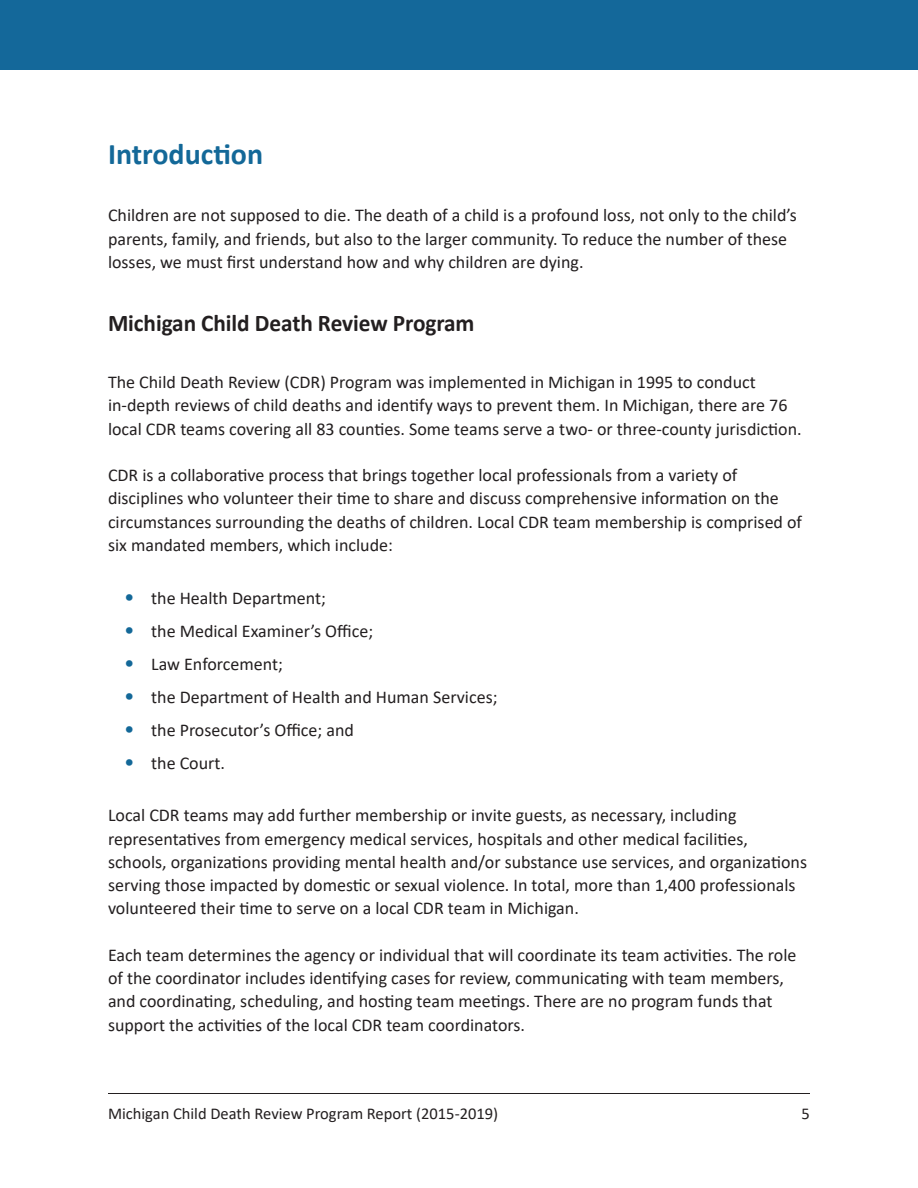
<style>
.page{position:relative;width:918px;height:1188px;background:#fff}
.page>*{position:absolute;margin:0;border:0;box-sizing:border-box;transform-origin:0 0}
.Heading{font:700 30px "Calibri";color:#136898}
.Subheading_2{font:700 24px "Calibri";letter-spacing:-.005em;color:#231f20}
.Body_text{font:18px/23.2px "Calibri";color:#231f20}
.t1{font:16.5px "Calibri";color:#231f20}
.s1{font-size:21px;color:#136898}
</style>
<div class="page">
<hr style="left:108px;top:1093px;width:702px;height:1px;background:#231f20">
<div style="left:0;top:0;width:918px;height:69px;background:#14689a"></div>
<p class="Heading" style="left:108px;top:133px;width:157px">Introduction</p>
<p class="Body_text" style="left:108px;top:203px;width:690px">Children are not supposed to die. The death of a child is a profound loss, not only to the child’s parents, family, and friends, but also to the larger community. To reduce the number of these losses, we must first understand how and why children are dying.</p>
<p class="Subheading_2" style="left:108px;top:306px;width:368px">Michigan Child Death Review Program</p>
<p class="Body_text" style="left:108px;top:370px;width:695px">The Child Death Review (CDR) Program was implemented in Michigan in 1995 to conduct in-depth reviews of child deaths and identify ways to prevent them. In Michigan, there are 76 local CDR teams covering all 83 counties. Some teams serve a two- or three-county jurisdiction.</p>
<p class="Body_text" style="left:108px;top:463px;width:696px">CDR is a collaborative process that brings together local professionals from a variety of disciplines who volunteer their time to share and discuss comprehensive information on the circumstances surrounding the deaths of children. Local CDR team membership is comprised of six mandated members, which include:</p>
<p class="Body_text" style="left:124px;top:586px;width:203px"><span class="s1">•</span> the Health Department;</p>
<p class="Body_text" style="left:124px;top:619px;width:250px"><span class="s1">•</span> the Medical Examiner’s Office;</p>
<p class="Body_text" style="left:124px;top:652px;width:160px"><span class="s1">•</span> Law Enforcement;</p>
<p class="Body_text" style="left:124px;top:685px;width:375px"><span class="s1">•</span> the Department of Health and Human Services;</p>
<p class="Body_text" style="left:124px;top:718px;width:231px"><span class="s1">•</span> the Prosecutor’s Office; and</p>
<p class="Body_text" style="left:124px;top:751px;width:102px"><span class="s1">•</span> the Court.</p>
<p class="Body_text" style="left:108px;top:803px;width:701px">Local CDR teams may add further membership or invite guests, as necessary, including representatives from emergency medical services, hospitals and other medical facilities, schools, organizations providing mental health and/or substance use services, and organizations serving those impacted by domestic or sexual violence. In total, more than 1,400 professionals volunteered their time to serve on a local CDR team in Michigan.</p>
<p class="Body_text" style="left:108px;top:943px;width:690px">Each team determines the agency or individual that will coordinate its team activities. The role of the coordinator includes identifying cases for review, communicating with team members, and coordinating, scheduling, and hosting team meetings. There are no program funds that support the activities of the local CDR team coordinators.</p>
<p class="t1" style="left:108px;top:1102px;width:392px">Michigan Child Death Review Program Report (2015-2019)</p>
<p class="t1" style="left:802px;top:1102px;width:10px">5</p>
</div>
